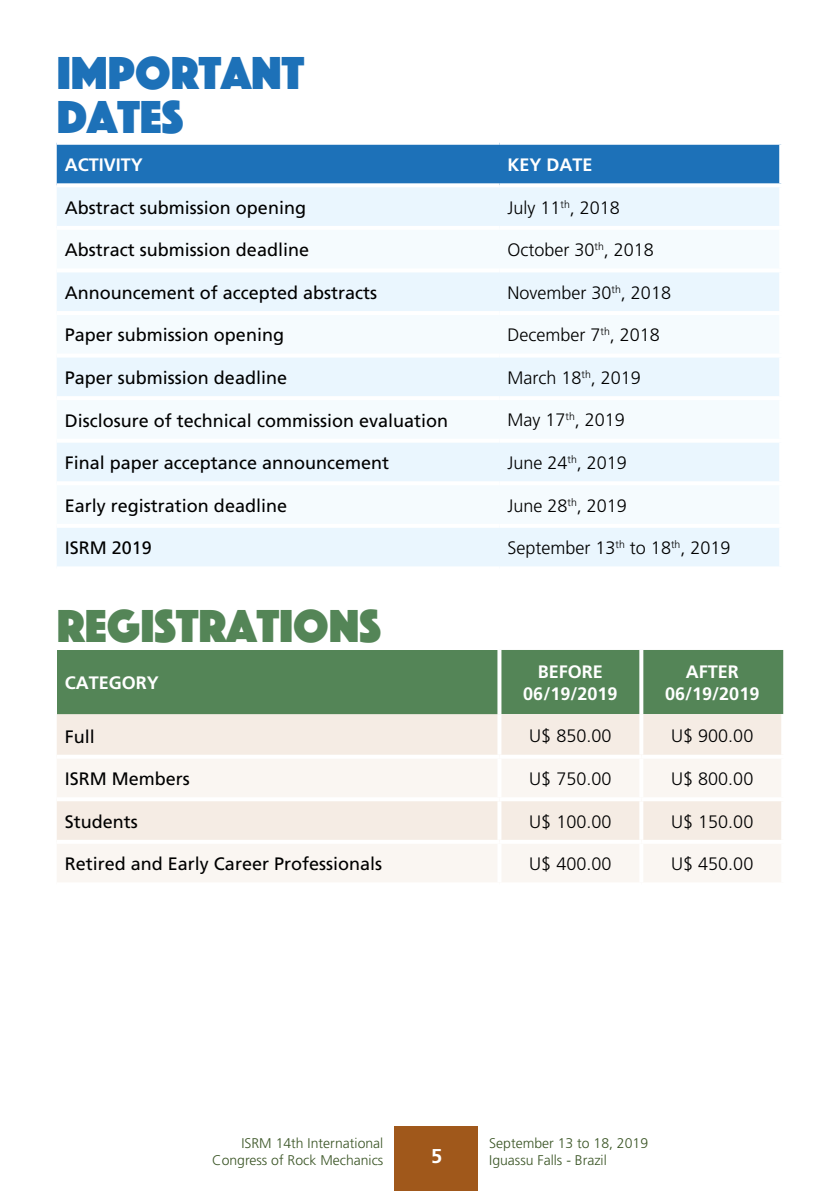
<style>
.page{position:relative;width:840px;height:1191px;background:#fff}
.page>*{position:absolute;margin:0;border:0;box-sizing:border-box;transform-origin:0 0}
.t1{font:48px/44px "Phosphate Solid";color:#1d71b8}
.t2{font:48px "Phosphate Solid";color:#548557}
.t3{font:700 20px "Frutiger LT Std";color:#fff}
.t4{font:18px "Frutiger";color:#000}
.t5{font:300 18px "Frutiger";color:#000}
.t6{font:700 18px/21.6px "Frutiger";color:#fff;text-align:center}
.t7{font:300 14px/16.8px "Frutiger LT Std";color:#3b5526;text-align:right}
</style>
<div class="page">
<div style="left:57px;top:145px;width:721px;height:38px;background:#1d71b8"></div>
<div style="left:57px;top:187px;width:721px;height:379px;background:#eaf6fe"></div>
<svg style="left:57px;top:230px;width:721px;height:294px;fill:#f5fbfe"></svg>
<svg style="left:57px;top:144px;width:442px;height:1px"></svg>
<svg style="left:499px;top:142px;width:282px;height:3px"></svg>
<svg style="left:778px;top:145px;width:2px;height:38px"></svg>
<svg style="left:57px;top:183px;width:442px;height:1px"></svg>
<svg style="left:499px;top:183px;width:283px;height:3px"></svg>
<svg style="left:778px;top:187px;width:1px;height:39px"></svg>
<hr style="left:57px;top:226px;width:442px;height:4px;background:#fff">
<hr style="left:499px;top:226px;width:283px;height:4px;background:#fff">
<hr style="left:57px;top:268px;width:442px;height:4px;background:#fff">
<hr style="left:499px;top:268px;width:283px;height:4px;background:#fff">
<svg style="left:778px;top:272px;width:1px;height:39px"></svg>
<hr style="left:57px;top:311px;width:442px;height:4px;background:#fff">
<hr style="left:499px;top:311px;width:283px;height:4px;background:#fff">
<hr style="left:57px;top:353px;width:442px;height:4px;background:#fff">
<hr style="left:499px;top:353px;width:283px;height:4px;background:#fff">
<svg style="left:778px;top:358px;width:1px;height:38px"></svg>
<hr style="left:57px;top:396px;width:442px;height:4px;background:#fff">
<hr style="left:499px;top:396px;width:283px;height:4px;background:#fff">
<hr style="left:57px;top:439px;width:442px;height:4px;background:#fff">
<hr style="left:499px;top:439px;width:283px;height:4px;background:#fff">
<svg style="left:778px;top:443px;width:1px;height:38px"></svg>
<hr style="left:57px;top:481px;width:442px;height:4px;background:#fff">
<hr style="left:499px;top:481px;width:283px;height:4px;background:#fff">
<hr style="left:57px;top:524px;width:442px;height:4px;background:#fff">
<hr style="left:499px;top:524px;width:283px;height:4px;background:#fff">
<svg style="left:778px;top:528px;width:1px;height:38px"></svg>
<div style="left:57px;top:650px;width:442px;height:64px;background:#548557"></div>
<div style="left:501px;top:650px;width:281px;height:64px;background:#548557"></div>
<div style="left:57px;top:714px;width:723px;height:40px;background:#f5ece4"></div>
<svg style="left:57px;top:759px;width:723px;height:123px;fill:#faf6f2"></svg>
<svg style="left:780px;top:714px;width:1px;height:40px"></svg>
<svg style="left:57px;top:754px;width:441px;height:1px"></svg>
<svg style="left:643px;top:754px;width:138px;height:1px"></svg>
<hr style="left:57px;top:797px;width:442px;height:4px;background:#fff">
<hr style="left:641px;top:797px;width:143px;height:4px;background:#fff">
<svg style="left:780px;top:801px;width:1px;height:39px"></svg>
<hr style="left:57px;top:840px;width:442px;height:4px;background:#fff">
<hr style="left:641px;top:840px;width:143px;height:4px;background:#fff">
<svg style="left:497px;top:650px;width:2px;height:64px"></svg>
<svg style="left:497px;top:714px;width:4px;height:40px"></svg>
<hr style="left:639px;top:714px;width:4px;height:40px;background:#fff">
<svg style="left:497px;top:801px;width:4px;height:39px"></svg>
<hr style="left:639px;top:801px;width:4px;height:39px;background:#fff">
<hr style="left:499px;top:840px;width:142px;height:4px;background:#fff">
<hr style="left:497px;top:844px;width:4px;height:38px;background:#fff">
<hr style="left:639px;top:844px;width:4px;height:38px;background:#fff">
<svg style="left:501px;top:754px;width:139px;height:1px"></svg>
<hr style="left:497px;top:758px;width:4px;height:39px;background:#fff">
<hr style="left:639px;top:758px;width:4px;height:39px;background:#fff">
<hr style="left:499px;top:797px;width:142px;height:4px;background:#fff">
<svg style="left:639px;top:650px;width:4px;height:64px"></svg>
<div style="left:394px;top:1125px;width:83px;height:66px;background:#a0581b"></div>
<h1 class="t1" style="left:57px;top:48px;width:249px">IMPORTANT<br>DATES</h1>
<p class="t6" style="left:65px;top:154px;width:80px">ACTIVITY</p>
<p class="t6" style="left:507px;top:154px;width:87px">KEY DATE</p>
<p class="t4" style="left:65px;top:197px;width:243px">Abstract submission opening</p>
<p class="t5" style="left:507px;top:197px;width:114px">July 11<sup>th</sup>, 2018</p>
<p class="t4" style="left:65px;top:239px;width:246px">Abstract submission deadline</p>
<p class="t5" style="left:507px;top:240px;width:148px">October 30<sup>th</sup>, 2018</p>
<p class="t4" style="left:65px;top:282px;width:314px">Announcement of accepted abstracts</p>
<p class="t5" style="left:507px;top:282px;width:165px">November 30<sup>th</sup>, 2018</p>
<p class="t4" style="left:65px;top:324px;width:221px">Paper submission opening</p>
<p class="t5" style="left:507px;top:325px;width:154px">December 7<sup>th</sup>, 2018</p>
<p class="t4" style="left:65px;top:367px;width:224px">Paper submission deadline</p>
<p class="t5" style="left:507px;top:367px;width:135px">March 18<sup>th</sup>, 2019</p>
<p class="t4" style="left:65px;top:410px;width:385px">Disclosure of technical commission evaluation</p>
<p class="t5" style="left:507px;top:410px;width:119px">May 17<sup>th</sup>, 2019</p>
<p class="t4" style="left:65px;top:452px;width:326px">Final paper acceptance announcement</p>
<p class="t5" style="left:507px;top:452px;width:121px">June 24<sup>th</sup>, 2019</p>
<p class="t4" style="left:65px;top:495px;width:224px">Early registration deadline</p>
<p class="t5" style="left:507px;top:495px;width:121px">June 28<sup>th</sup>, 2019</p>
<p class="t4" style="left:65px;top:537px;width:89px">ISRM 2019</p>
<p class="t5" style="left:507px;top:538px;width:224px">September 13<sup>th</sup> to 18<sup>th</sup>, 2019</p>
<h1 class="t2" style="left:57px;top:592px;width:326px">REGISTRATIONS</h1>
<p class="t6" style="left:65px;top:672px;width:96px">CATEGORY</p>
<p class="t6" style="left:523px;top:661px;width:96px">BEFORE<br>06/19/2019</p>
<p class="t6" style="left:664px;top:661px;width:96px">AFTER<br>06/19/2019</p>
<p class="t4" style="left:65px;top:725px;width:32px">Full</p>
<p class="t5" style="left:529px;top:726px;width:84px">U$ 850.00</p>
<p class="t5" style="left:670px;top:726px;width:84px">U$ 900.00</p>
<p class="t4" style="left:65px;top:768px;width:127px">ISRM Members</p>
<p class="t5" style="left:529px;top:768px;width:84px">U$ 750.00</p>
<p class="t5" style="left:670px;top:768px;width:84px">U$ 800.00</p>
<p class="t4" style="left:65px;top:811px;width:75px">Students</p>
<p class="t5" style="left:529px;top:811px;width:84px">U$ 100.00</p>
<p class="t5" style="left:670px;top:811px;width:84px">U$ 150.00</p>
<p class="t4" style="left:65px;top:853px;width:319px">Retired and Early Career Professionals</p>
<p class="t5" style="left:529px;top:853px;width:84px">U$ 400.00</p>
<p class="t5" style="left:670px;top:853px;width:84px">U$ 450.00</p>
<p class="t7" style="left:212px;top:1134px;width:172px">ISRM 14th International<br>Congress of Rock Mechanics</p>
<p class="t7" style="left:489px;top:1134px;width:160px">September 13 to 18, 2019</p>
<p class="t3" style="left:431px;top:1144px;width:13px">5</p>
<p class="t7" style="left:489px;top:1151px;width:119px">Iguassu Falls - Brazil</p>
</div>
